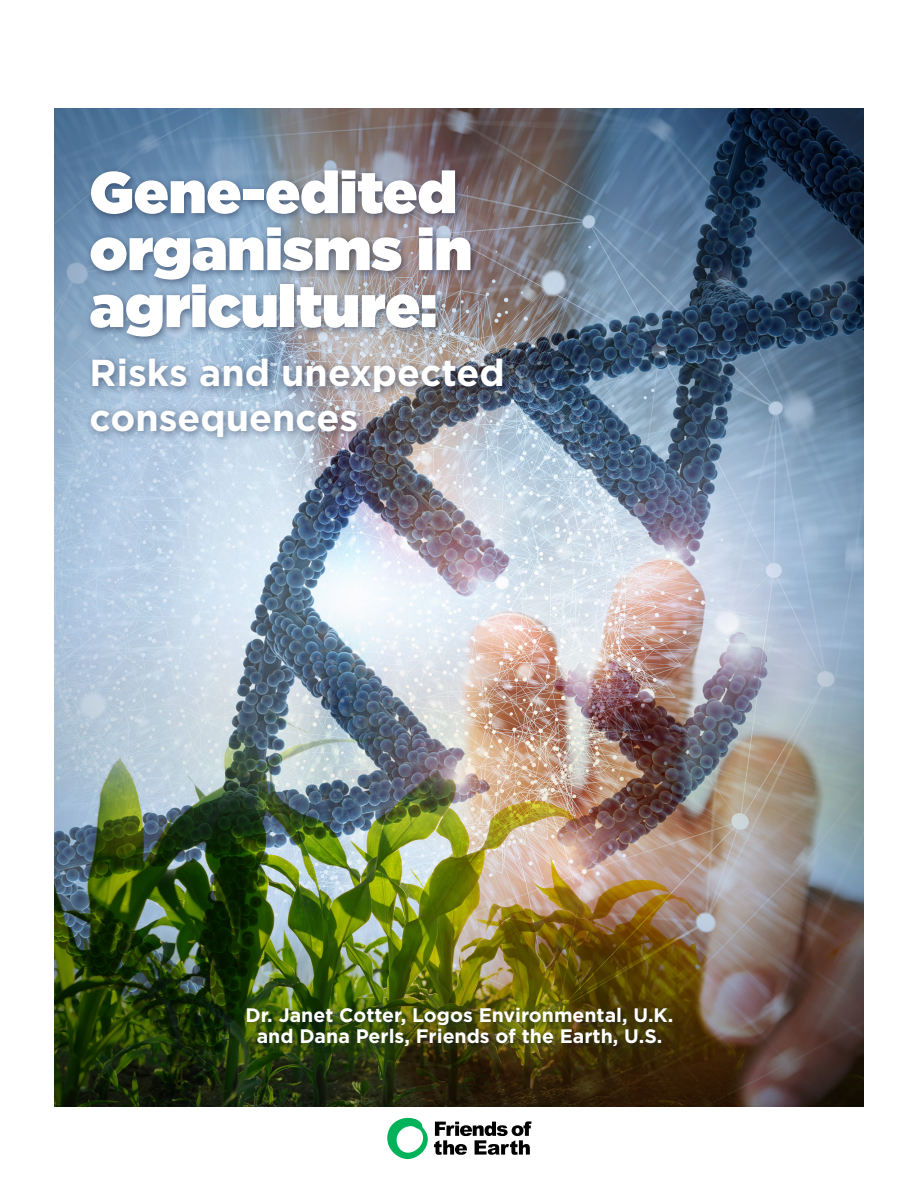
<style>
.page{position:relative;width:918px;height:1188px;background:#fff}
.page>*{position:absolute;margin:0;border:0;box-sizing:border-box;transform-origin:0 0}
.t1{font:900 58.5px/57px "Gotham";color:#fff}
.t2{font:700 37.5px/45px "Gotham";color:#fff}
.t3{font:700 19.5px/21px "Gotham";color:#fff;text-align:center}
</style>
<div class="page">
<img style="left:54px;top:108px;width:810px;height:999px">
<div style="left:85px;top:166px;width:427px;height:280px;background:#091838;opacity:.5"></div>
<div style="left:242px;top:1003px;width:440px;height:53px;background:#091838;opacity:.5"></div>
<svg style="left:387px;top:1118px;width:41px;height:41px"></svg>
<svg style="left:434px;top:1121px;width:98px;height:34px"></svg>
<h1 class="t1" style="left:90px;top:167px;width:384px">Gene-edited organisms in agriculture:</h1>
<h2 class="t2" style="left:90px;top:352px;width:417px">Risks and unexpected consequences</h2>
<p class="t3" style="left:246px;top:1006px;width:429px">Dr. Janet Cotter, Logos Environmental, U.K. and Dana Perls, Friends of the Earth, U.S.</p>
</div>
